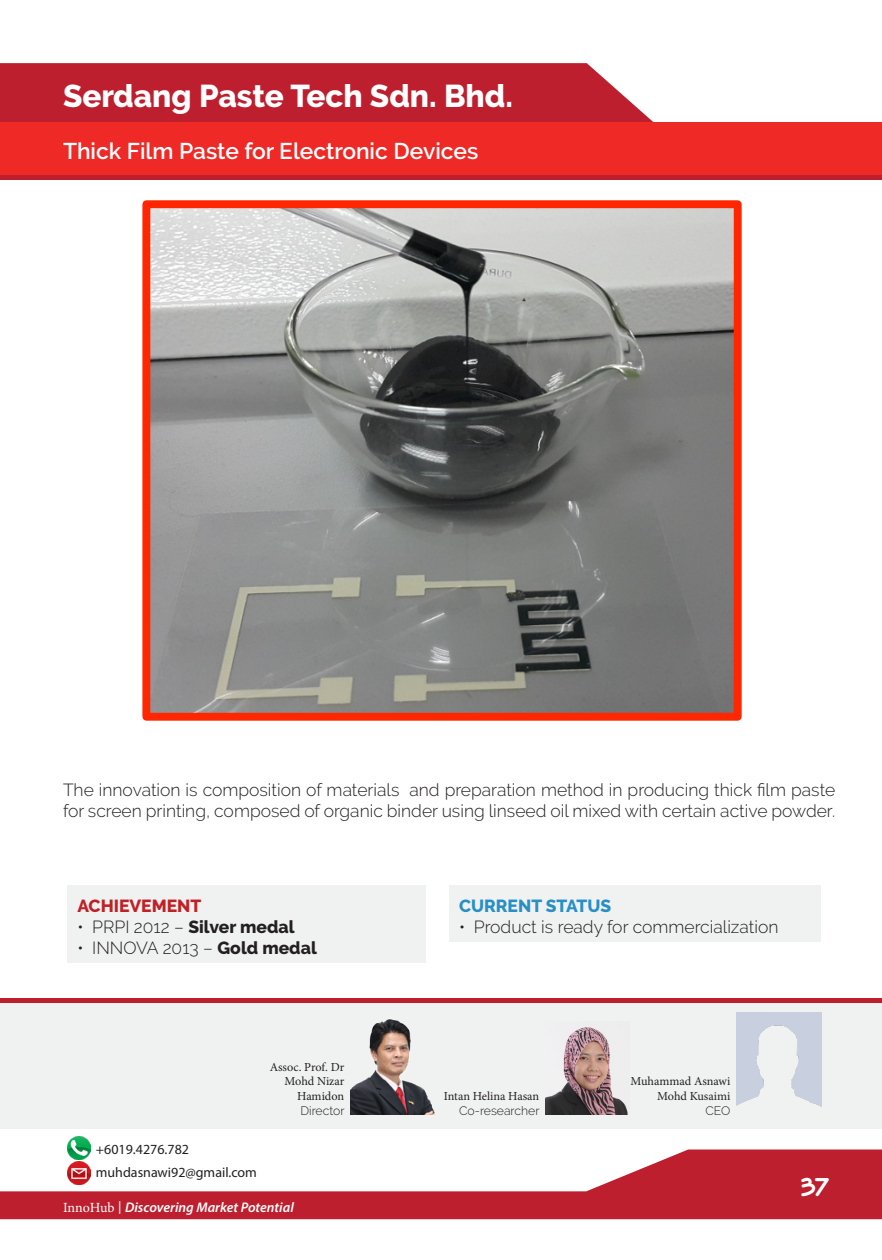
<style>
.page{position:relative;width:882px;height:1260px;background:#fff}
.page>*{position:absolute;margin:0;border:0;box-sizing:border-box;transform-origin:0 0}
.t1{font:800 31.5px "Raleway";color:#fff}
.t2{font:700 28px "Veggieburger";color:#fff}
.t3{font:600 22.75px "Raleway";color:#fff}
.t4{font:300 17.5px/21px "Raleway";color:#231f20}
.t5{font:800 17.5px "Raleway";color:#231f20}
.t6{font:800 17.5px "Raleway";color:#298fc4}
.t7{font:800 17.5px "Raleway";color:#bf2126}
.t8{font:14px "Myriad Pro";color:#231f20}
.t9{font:italic 600 14px "Myriad Pro";color:#fff}
.t10{font:12.25px/14.7px "Minion Pro";letter-spacing:-.005em;color:#231f20;text-align:right}
.t11{font:300 12.25px "Raleway";color:#231f20}
.s1{font-weight:300}
.s2{font-weight:800}
.s3{font-family:"Minion Pro";font-weight:400;font-style:normal}
.s4{font-family:"Raleway";font-weight:500;font-style:normal}
</style>
<div class="page">
<div style="left:0;top:999px;width:882px;height:130px;background:#f0f2f2"></div>
<svg style="left:0;top:1150px;width:882px;height:69px;fill:#be1f2e"></svg>
<div style="left:0;top:63px;width:653px;height:59px;background:#be1f2e"></div>
<div style="left:0;top:122px;width:882px;height:53px;background:#ee2926"></div>
<hr style="left:1px;top:175px;width:881px;height:4px;background:#be1f2e">
<hr style="left:0;top:999px;width:882px;height:4px;background:#be1f2e">
<img style="left:67px;top:1162px;width:23px;height:22px">
<img style="left:151px;top:209px;width:582px;height:503px">
<div style="left:142px;top:200px;width:600px;height:521px;border:8px solid #ff2600"></div>
<img style="left:351px;top:1019px;width:84px;height:96px">
<img style="left:737px;top:1012px;width:84px;height:95px">
<img style="left:546px;top:1027px;width:82px;height:88px">
<div style="left:67px;top:886px;width:359px;height:77px;background:#f0f2f2"></div>
<div style="left:449px;top:886px;width:372px;height:56px;background:#f0f2f2"></div>
<img style="left:67px;top:1137px;width:23px;height:22px">
<p class="t1" style="left:63px;top:78px;width:452px">Serdang Paste Tech Sdn. Bhd.</p>
<p class="t3" style="left:63px;top:138px;width:417px">Thick Film Paste for Electronic Devices</p>
<p class="t4" style="left:63px;top:779px;width:774px">The innovation is composition of materials and preparation method in producing thick film paste for screen printing, composed of organic binder using linseed oil mixed with certain active powder.</p>
<p class="t7" style="left:77px;top:895px;width:126px">ACHIEVEMENT</p>
<p class="t5" style="left:77px;top:916px;width:219px"><span class="s1">• PRPI 2012 –</span> Silver medal</p>
<p class="t4" style="left:77px;top:937px;width:241px">• INNOVA 2013 – <span class="s2">Gold medal</span></p>
<p class="t8" style="left:96px;top:1141px;width:95px">+6019.4276.782</p>
<p class="t8" style="left:96px;top:1164px;width:163px">muhdasnawi92@gmail.com</p>
<p class="t10" style="left:270px;top:1059px;width:76px">Assoc. Prof. Dr<br>Mohd Nizar<br>Hamidon</p>
<p class="t11" style="left:300px;top:1103px;width:46px">Director</p>
<p class="t9" style="left:63px;top:1198px;width:232px"><span class="s3">InnoHub</span> <span class="s4">|</span> Discovering Market Potential</p>
<p class="t6" style="left:459px;top:895px;width:154px">CURRENT STATUS</p>
<p class="t4" style="left:459px;top:916px;width:321px">• Product is ready for commercialization</p>
<p class="t10" style="left:444px;top:1089px;width:97px">Intan Helina Hasan</p>
<p class="t11" style="left:459px;top:1103px;width:82px">Co-researcher</p>
<p class="t10" style="left:631px;top:1074px;width:101px">Muhammad Asnawi<br>Mohd Kusaimi</p>
<p class="t11" style="left:705px;top:1103px;width:26px">CEO</p>
<h2 class="t2" style="left:801px;top:1172px;width:30px">37</h2>
</div>
